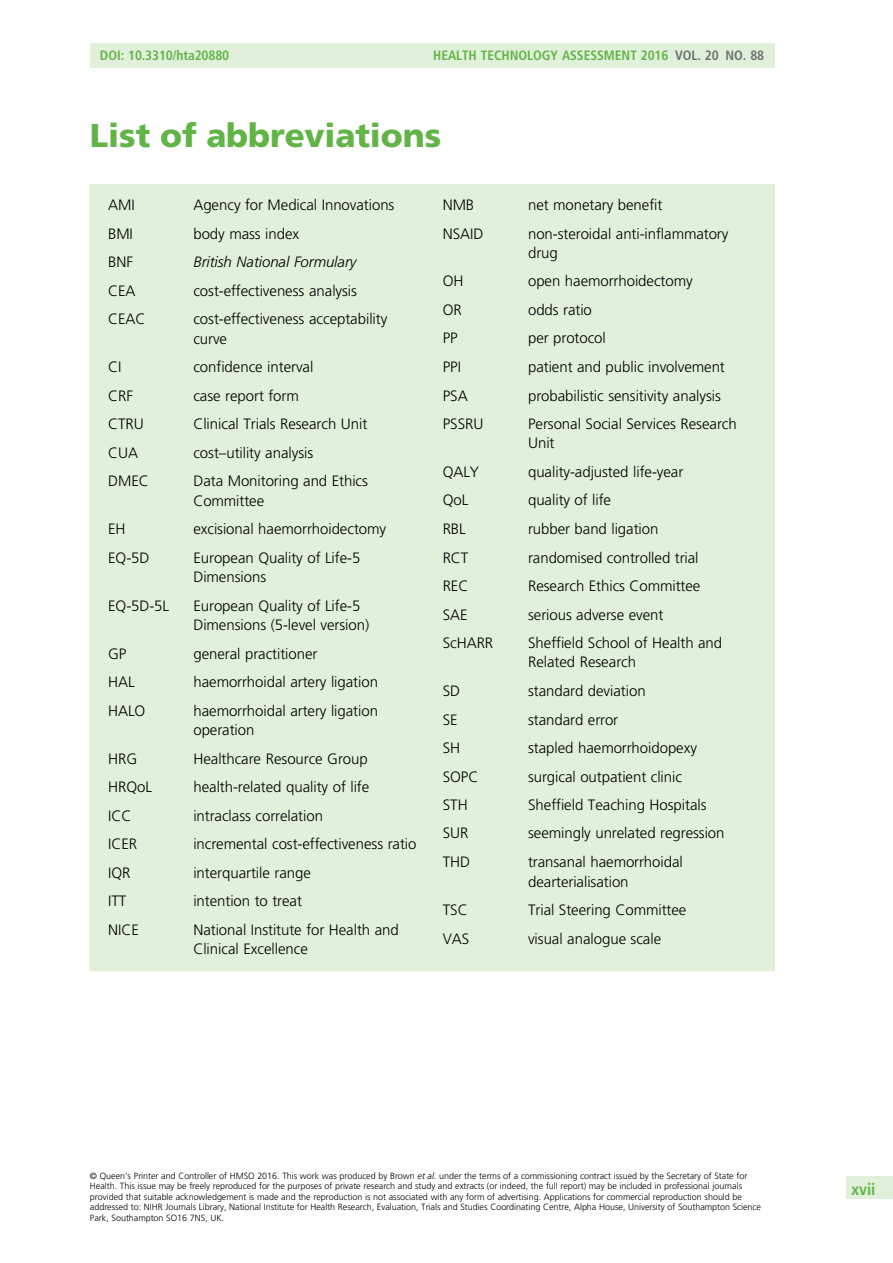
<style>
.page{position:relative;width:893px;height:1263px;background:#fff}
.page>*{position:absolute;margin:0;border:0;box-sizing:border-box;transform-origin:0 0}
.t1{font:33px "Adv TT20 abcef 8.B";color:#62b447}
.t2{font:16.5px "Adv TT24 c 3 cae 3.B";color:#62b447}
.t3{font:15px/19.5px "Adv T Tebabd 7 da";color:#000}
.t4{font:15px "Adv TT49 bbc 31 f.I";color:#000}
.t5{font:13.5px "Adv TT24 c 3 cae 3.B";color:#62b447}
.t6{font:9px/10.5px "Adv T Tebabd 7 da";color:#000}
.s1{color:#6e6f71}
.s2{font-style:inherit}
.s3{font-family:"Adv TT49 bbc 31 f.I"}
</style>
<div class="page">
<div style="left:90px;top:185px;width:684px;height:803px;background:#e1f0da"></div>
<div style="left:77px;top:971px;width:705px;height:79px;background:#fff"></div>
<div style="left:90px;top:44px;width:684px;height:24px;background:#e1f0da"></div>
<div style="left:846px;top:1176px;width:47px;height:23px;background:#e1f0da"></div>
<p class="t5" style="left:100px;top:51px;width:131px">DOI: 10.3310/hta20880</p>
<p class="t5" style="left:433px;top:51px;width:332px">HEALTH TECHNOLOGY ASSESSMENT 2016 <span class="s1">VOL. 20 NO. 88</span></p>
<h1 class="t1" style="left:90px;top:122px;width:353px">List of abbreviations</h1>
<p class="t3" style="left:108px;top:196px;width:28px">AMI</p>
<p class="t3" style="left:193px;top:196px;width:203px">Agency for Medical Innovations</p>
<p class="t3" style="left:108px;top:225px;width:26px">BMI</p>
<p class="t3" style="left:193px;top:225px;width:107px">body mass index</p>
<p class="t3" style="left:108px;top:253px;width:26px">BNF</p>
<p class="t4" style="left:193px;top:256px;width:165px">British National Formulary</p>
<p class="t3" style="left:108px;top:282px;width:29px">CEA</p>
<p class="t3" style="left:193px;top:282px;width:165px">cost-effectiveness analysis</p>
<p class="t3" style="left:108px;top:310px;width:39px">CEAC</p>
<p class="t3" style="left:193px;top:310px;width:195px">cost-effectiveness acceptability curve</p>
<p class="t3" style="left:108px;top:358px;width:15px">CI</p>
<p class="t3" style="left:193px;top:358px;width:121px">confidence interval</p>
<p class="t3" style="left:108px;top:387px;width:26px">CRF</p>
<p class="t3" style="left:193px;top:387px;width:107px">case report form</p>
<p class="t3" style="left:108px;top:415px;width:37px">CTRU</p>
<p class="t3" style="left:193px;top:415px;width:175px">Clinical Trials Research Unit</p>
<p class="t3" style="left:108px;top:444px;width:31px">CUA</p>
<p class="t3" style="left:193px;top:444px;width:121px">cost<span class="s2">–</span>utility analysis</p>
<p class="t3" style="left:108px;top:472px;width:42px">DMEC</p>
<p class="t3" style="left:193px;top:472px;width:176px">Data Monitoring and Ethics<br>Committee</p>
<p class="t3" style="left:108px;top:520px;width:19px">EH</p>
<p class="t3" style="left:193px;top:520px;width:194px">excisional haemorrhoidectomy</p>
<p class="t3" style="left:108px;top:549px;width:43px">EQ-5D</p>
<p class="t3" style="left:193px;top:549px;width:168px">European Quality of Life-5<br>Dimensions</p>
<p class="t3" style="left:108px;top:597px;width:63px">EQ-5D-5L</p>
<p class="t3" style="left:193px;top:597px;width:177px">European Quality of Life-5<br>Dimensions (5-level version)</p>
<p class="t3" style="left:108px;top:645px;width:20px">GP</p>
<p class="t3" style="left:193px;top:645px;width:125px">general practitioner</p>
<p class="t3" style="left:108px;top:673px;width:28px">HAL</p>
<p class="t3" style="left:193px;top:673px;width:186px">haemorrhoidal artery ligation</p>
<p class="t3" style="left:108px;top:702px;width:39px">HALO</p>
<p class="t3" style="left:193px;top:702px;width:186px">haemorrhoidal artery ligation operation</p>
<p class="t3" style="left:108px;top:750px;width:31px">HRG</p>
<p class="t3" style="left:193px;top:750px;width:176px">Healthcare Resource Group</p>
<p class="t3" style="left:108px;top:778px;width:45px">HRQoL</p>
<p class="t3" style="left:193px;top:778px;width:177px">health-related quality of life</p>
<p class="t3" style="left:108px;top:807px;width:25px">ICC</p>
<p class="t3" style="left:193px;top:807px;width:131px">intraclass correlation</p>
<p class="t3" style="left:108px;top:835px;width:31px">ICER</p>
<p class="t3" style="left:193px;top:835px;width:225px">incremental cost-effectiveness ratio</p>
<p class="t3" style="left:108px;top:864px;width:24px">IQR</p>
<p class="t3" style="left:193px;top:864px;width:119px">interquartile range</p>
<p class="t3" style="left:108px;top:892px;width:20px">ITT</p>
<p class="t3" style="left:193px;top:892px;width:110px">intention to treat</p>
<p class="t3" style="left:108px;top:921px;width:32px">NICE</p>
<p class="t3" style="left:193px;top:921px;width:207px">National Institute for Health and<br>Clinical Excellence</p>
<p class="t3" style="left:443px;top:196px;width:33px">NMB</p>
<p class="t3" style="left:528px;top:196px;width:136px">net monetary benefit</p>
<p class="t3" style="left:443px;top:225px;width:42px">NSAID</p>
<p class="t3" style="left:528px;top:225px;width:202px">non-steroidal anti-inflammatory drug</p>
<p class="t3" style="left:443px;top:273px;width:22px">OH</p>
<p class="t3" style="left:528px;top:273px;width:166px">open haemorrhoidectomy</p>
<p class="t3" style="left:443px;top:301px;width:21px">OR</p>
<p class="t3" style="left:528px;top:301px;width:65px">odds ratio</p>
<p class="t3" style="left:443px;top:330px;width:17px">PP</p>
<p class="t3" style="left:528px;top:330px;width:79px">per protocol</p>
<p class="t3" style="left:443px;top:358px;width:20px">PPI</p>
<p class="t3" style="left:528px;top:358px;width:198px">patient and public involvement</p>
<p class="t3" style="left:443px;top:387px;width:26px">PSA</p>
<p class="t3" style="left:528px;top:387px;width:194px">probabilistic sensitivity analysis</p>
<p class="t3" style="left:443px;top:415px;width:42px">PSSRU</p>
<p class="t3" style="left:528px;top:415px;width:210px">Personal Social Services Research<br>Unit</p>
<p class="t3" style="left:443px;top:463px;width:38px">QALY</p>
<p class="t3" style="left:528px;top:463px;width:157px">quality-adjusted life-year</p>
<p class="t3" style="left:443px;top:492px;width:27px">QoL</p>
<p class="t3" style="left:528px;top:492px;width:84px">quality of life</p>
<p class="t3" style="left:443px;top:520px;width:25px">RBL</p>
<p class="t3" style="left:528px;top:520px;width:132px">rubber band ligation</p>
<p class="t3" style="left:443px;top:549px;width:27px">RCT</p>
<p class="t3" style="left:528px;top:549px;width:172px">randomised controlled trial</p>
<p class="t3" style="left:443px;top:577px;width:27px">REC</p>
<p class="t3" style="left:528px;top:577px;width:174px">Research Ethics Committee</p>
<p class="t3" style="left:443px;top:606px;width:26px">SAE</p>
<p class="t3" style="left:528px;top:606px;width:137px">serious adverse event</p>
<p class="t3" style="left:443px;top:634px;width:52px">ScHARR</p>
<p class="t3" style="left:528px;top:634px;width:196px">Sheffield School of Health and<br>Related Research</p>
<p class="t3" style="left:443px;top:682px;width:19px">SD</p>
<p class="t3" style="left:528px;top:682px;width:119px">standard deviation</p>
<p class="t3" style="left:443px;top:711px;width:17px">SE</p>
<p class="t3" style="left:528px;top:711px;width:92px">standard error</p>
<p class="t3" style="left:443px;top:739px;width:19px">SH</p>
<p class="t3" style="left:528px;top:739px;width:170px">stapled haemorrhoidopexy</p>
<p class="t3" style="left:443px;top:768px;width:37px">SOPC</p>
<p class="t3" style="left:528px;top:768px;width:155px">surgical outpatient clinic</p>
<p class="t3" style="left:443px;top:796px;width:26px">STH</p>
<p class="t3" style="left:528px;top:796px;width:180px">Sheffield Teaching Hospitals</p>
<p class="t3" style="left:443px;top:825px;width:27px">SUR</p>
<p class="t3" style="left:528px;top:825px;width:198px">seemingly unrelated regression</p>
<p class="t3" style="left:443px;top:853px;width:29px">THD</p>
<p class="t3" style="left:528px;top:853px;width:156px">transanal haemorrhoidal dearterialisation</p>
<p class="t3" style="left:443px;top:901px;width:26px">TSC</p>
<p class="t3" style="left:528px;top:901px;width:160px">Trial Steering Committee</p>
<p class="t3" style="left:443px;top:930px;width:28px">VAS</p>
<p class="t3" style="left:528px;top:930px;width:135px">visual analogue scale</p>
<p class="t6" style="left:90px;top:1171px;width:673px">© Queen<span class="s2">’</span>s Printer and Controller of HMSO 2016. This work was produced by Brown <span class="s3">et al.</span> under the terms of a commissioning contract issued by the Secretary of State for Health. This issue may be freely reproduced for the purposes of private research and study and extracts (or indeed, the full report) may be included in professional journals provided that suitable acknowledgement is made and the reproduction is not associated with any form of advertising. Applications for commercial reproduction should be addressed to: NIHR Journals Library, National Institute for Health Research, Evaluation, Trials and Studies Coordinating Centre, Alpha House, University of Southampton Science Park, Southampton SO16 7NS, UK.</p>
<p class="t2" style="left:851px;top:1183px;width:25px">xvii</p>
</div>
